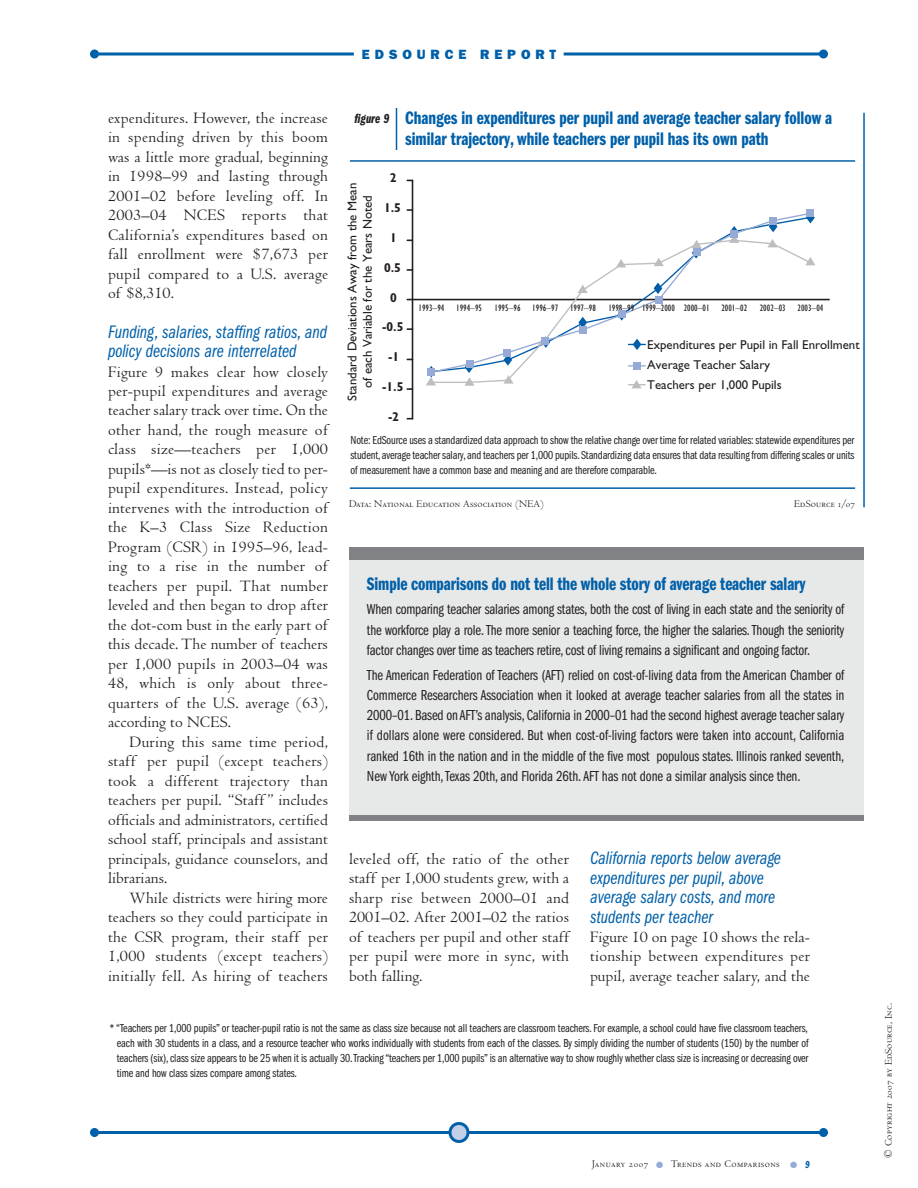
<style>
.page{position:relative;width:918px;height:1188px;background:#fff}
.page>*{position:absolute;margin:0;border:0;box-sizing:border-box;transform-origin:0 0}
.t1{font:18.75px/21px "Franklin Gothic Demi Cmpr";color:#0060a9}
.t2{font:18.75px/19.5px "Franklin Gothic Book Cmpr Ital";color:#0060a9}
.t3{font:16.5px/19.5px "Centaur";letter-spacing:.005em;color:#231f20;text-align:justify}
.t4{font:15px/20.2px "Franklin Gothic Book Cmpr";letter-spacing:-.01em;color:#231f20;text-align:justify}
.t5{font:800 13.5px "Franklin Gothic";letter-spacing:.36em;color:#0060a9}
.t6{font:12.9px/20.1px "Gill Sans";color:#231f20;text-align:center}
.t7{font:700 condensed 12.9px "Gill Sans";color:#231f20}
.t8{font:12px/15px "Franklin Gothic Book Cmpr";letter-spacing:-.01em;color:#231f20;text-align:justify}
.t9{font:10.5px "Centaur MT SC";letter-spacing:.02em;color:#231f20}
.t10{font:10.5px "Centaur MT SC";letter-spacing:.045em;color:#231f20}
.t11{font:condensed 9.6px "Gill Sans";color:#231f20}
.s1{font-family:"Franklin Gothic Demi Cmpr Ital";font-size:13.5px;color:#231f20}
.s2{color:#93abd5}
.s3{font-family:"Franklin Gothic Demi Cmpr Ital";color:#0060a9}
</style>
<div class="page">
<svg style="left:99px;top:52px;width:255px;height:4px"></svg>
<svg style="left:564px;top:52px;width:255px;height:4px"></svg>
<div style="left:90px;top:50px;width:9px;height:8px;background:#0060a9;border-radius:50%"></div>
<div style="left:819px;top:50px;width:9px;height:8px;background:#0060a9;border-radius:50%"></div>
<hr style="left:93px;top:1131px;width:731px;height:3px;background:#0060a9">
<div style="left:90px;top:1128px;width:9px;height:9px;background:#0060a9;border-radius:50%"></div>
<div style="left:819px;top:1128px;width:9px;height:9px;background:#0060a9;border-radius:50%"></div>
<svg style="left:448px;top:1122px;width:22px;height:21px"></svg>
<div style="left:349px;top:547px;width:515px;height:273px;background:#e7e8e8"></div>
<div style="left:349px;top:815px;width:515px;height:6px;background:#808285"></div>
<div style="left:349px;top:547px;width:515px;height:12px;background:#808285"></div>
<hr style="left:412px;top:180px;width:1px;height:239px;background:#231f20">
<hr style="left:413px;top:299px;width:416px;height:1px;background:#231f20">
<svg style="left:720px;top:212px;width:92px;height:27px"></svg>
<svg style="left:430px;top:239px;width:382px;height:144px"></svg>
<svg style="left:628px;top:339px;width:17px;height:11px"></svg>
<svg style="left:628px;top:365px;width:17px;height:2px"></svg>
<svg style="left:628px;top:380px;width:17px;height:8px"></svg>
<svg style="left:426px;top:366px;width:10px;height:19px"></svg>
<svg style="left:464px;top:362px;width:11px;height:24px"></svg>
<svg style="left:503px;top:375px;width:11px;height:9px"></svg>
<svg style="left:538px;top:336px;width:12px;height:12px"></svg>
<svg style="left:578px;top:285px;width:10px;height:8px"></svg>
<svg style="left:616px;top:259px;width:10px;height:8px"></svg>
<svg style="left:654px;top:258px;width:10px;height:8px"></svg>
<svg style="left:692px;top:240px;width:10px;height:19px"></svg>
<svg style="left:729px;top:226px;width:10px;height:17px"></svg>
<svg style="left:767px;top:239px;width:11px;height:8px"></svg>
<svg style="left:805px;top:257px;width:10px;height:8px"></svg>
<div style="left:633px;top:362px;width:8px;height:8px;background:#96aad6"></div>
<div style="left:428px;top:369px;width:7px;height:7px;background:#96aad6"></div>
<div style="left:466px;top:360px;width:8px;height:8px;background:#96aad6"></div>
<div style="left:504px;top:349px;width:7px;height:7px;background:#96aad6"></div>
<div style="left:541px;top:337px;width:8px;height:7px;background:#96aad6"></div>
<div style="left:579px;top:326px;width:8px;height:8px;background:#96aad6"></div>
<div style="left:618px;top:310px;width:8px;height:8px;background:#96aad6"></div>
<div style="left:655px;top:296px;width:8px;height:7px;background:#96aad6"></div>
<div style="left:693px;top:249px;width:7px;height:7px;background:#96aad6"></div>
<div style="left:730px;top:230px;width:8px;height:7px;background:#96aad6"></div>
<div style="left:769px;top:217px;width:7px;height:8px;background:#96aad6"></div>
<div style="left:807px;top:210px;width:7px;height:7px;background:#96aad6"></div>
<hr style="left:396px;top:108px;width:1px;height:42px;background:#0060a9">
<hr style="left:350px;top:487px;width:505px;height:2px;background:#0060a9">
<hr style="left:350px;top:160px;width:505px;height:2px;background:#0060a9">
<hr style="left:863px;top:113px;width:2px;height:394px;background:#0060a9">
<p class="t5" style="left:362px;top:49px;width:196px">EDSOURCE REPORT</p>
<p class="t1" style="left:405px;top:108px;width:429px;text-indent:-51px"><span class="s1">figure 9</span> Changes in expenditures per pupil and average teacher salary follow a similar trajectory, while teachers per pupil has its own path</p>
<p class="t3" style="left:108px;top:110px;width:222px">expenditures. However, the increase in spending driven by this boom was a little more gradual, beginning in 1998–99 and lasting through 2001–02 before leveling off. In 2003–04 NCES reports that California’s expenditures based on fall enrollment were $7,673 per pupil compared to a U.S. average of $8,310.</p>
<p class="t2" style="left:108px;top:323px;width:221px">Funding, salaries, staffing ratios, and policy decisions are interrelated</p>
<p class="t3" style="left:108px;top:364px;width:222px">Figure 9 makes clear how closely per-pupil expenditures and average teacher salary track over time. On the other hand, the rough measure of class size—teachers per 1,000 pupils*—is not as closely tied to per&shy;pupil expenditures. Instead, policy intervenes with the introduction of the K–3 Class Size Reduction Program (CSR) in 1995–96, lead&shy;ing to a rise in the number of teachers per pupil. That number leveled and then began to drop after the dot-com bust in the early part of this decade. The number of teachers per 1,000 pupils in 2003–04 was 48, which is only about three&shy;quarters of the U.S. average (63), according to NCES.</p>
<p class="t3" style="left:108px;top:734px;width:222px;text-indent:22px">During this same time period, staff per pupil (except teachers) took a different trajectory than teachers per pupil. “Staff ” includes officials and administrators, certified school staff, principals and assistant principals, guidance counselors, and librarians.</p>
<p class="t3" style="left:108px;top:890px;width:222px;text-indent:22px">While districts were hiring more teachers so they could participate in the CSR program, their staff per 1,000 students (except teachers) initially fell. As hiring of teachers</p>
<p class="t7" style="left:390px;top:174px;width:8px">2</p>
<p class="t6" style="left:346px;top:401px;width:219px;line-height:15.3px;rotate:-90deg">Standard Deviations Away from the Mean of each Variable for the Years Noted</p>
<p class="t7" style="left:384px;top:203px;width:18px">1.5</p>
<p class="t7" style="left:390px;top:234px;width:8px">1</p>
<p class="t7" style="left:384px;top:263px;width:18px">0.5</p>
<p class="t7" style="left:390px;top:293px;width:8px">0</p>
<p class="t11" style="left:419px;top:304px;width:65px">1993–94 1994–95</p>
<p class="t11" style="left:495px;top:304px;width:103px">1995–96 1996–97 1997–98</p>
<p class="t11" style="left:608px;top:304px;width:140px">1998–99 1999–2000 2000–01 2001–02</p>
<p class="t11" style="left:760px;top:304px;width:65px">2002–03 2003–04</p>
<p class="t7" style="left:382px;top:322px;width:23px">-0.5</p>
<p class="t6" style="left:647px;top:336px;width:214px;text-align:left">Expenditures per Pupil in Fall Enrollment<br>Average Teacher Salary<br>Teachers per 1,000 Pupils</p>
<p class="t7" style="left:388px;top:353px;width:13px">-1</p>
<p class="t7" style="left:382px;top:382px;width:23px">-1.5</p>
<p class="t7" style="left:388px;top:412px;width:13px">-2</p>
<p class="t8" style="left:351px;top:433px;width:505px">Note: EdSource uses a standardized data approach to show the relative change over time for related variables: statewide expenditures per student, average teacher salary, and teachers per 1,000 pupils. Standardizing data ensures that data resulting from differing scales or units of measurement have a common base and meaning and are therefore comparable.</p>
<p class="t9" style="left:349px;top:500px;width:196px">Data: National Education Association (NEA)</p>
<p class="t9" style="left:794px;top:500px;width:63px">EdSource 1/07</p>
<p class="t1" style="left:367px;top:575px;width:440px">Simple comparisons do not tell the whole story of average teacher salary</p>
<p class="t4" style="left:367px;top:601px;width:479px">When comparing teacher salaries among states, both the cost of living in each state and the seniority of the workforce play a role. The more senior a teaching force, the higher the salaries. Though the seniority factor changes over time as teachers retire, cost of living remains a significant and ongoing factor.</p>
<p class="t4" style="left:367px;top:666px;width:479px">The American Federation of Teachers (AFT) relied on cost-of-living data from the American Chamber of Commerce Researchers Association when it looked at average teacher salaries from all the states in 2000–01. Based on AFT’s analysis, California in 2000–01 had the second highest average teacher salary if dollars alone were considered. But when cost-of-living factors were taken into account, California ranked 16th in the nation and in the middle of the five most populous states. Illinois ranked seventh, New York eighth,Texas 20th, and Florida 26th. AFT has not done a similar analysis since then.</p>
<p class="t3" style="left:349px;top:851px;width:222px">leveled off, the ratio of the other staff per 1,000 students grew, with a sharp rise between 2000–01 and 2001–02. After 2001–02 the ratios of teachers per pupil and other staff per pupil were more in sync, with both falling.</p>
<p class="t2" style="left:590px;top:850px;width:192px">California reports below average expenditures per pupil, above average salary costs, and more students per teacher</p>
<p class="t3" style="left:590px;top:929px;width:222px">Figure 10 on page 10 shows the rela&shy;tionship between expenditures per pupil, average teacher salary, and the</p>
<p class="t8" style="left:117px;top:1022px;width:693px;text-indent:-7px">* “Teachers per 1,000 pupils” or teacher-pupil ratio is not the same as class size because not all teachers are classroom teachers. For example, a school could have five classroom teachers, each with 30 students in a class, and a resource teacher who works individually with students from each of the classes. By simply dividing the number of students (150) by the number of teachers (six), class size appears to be 25 when it is actually 30.Tracking “teachers per 1,000 pupils” is an alternative way to show roughly whether class size is increasing or decreasing over time and how class sizes compare among states.</p>
<p class="t10" style="left:592px;top:1160px;width:220px">January 2007 <span class="s2">●</span> Trends and Comparisons <span class="s2">●</span> <span class="s3">9</span></p>
<p class="t9" style="left:885px;top:1158px;width:157px;rotate:-90deg">© Copyright 2007 by EdSource, Inc.</p>
</div>
